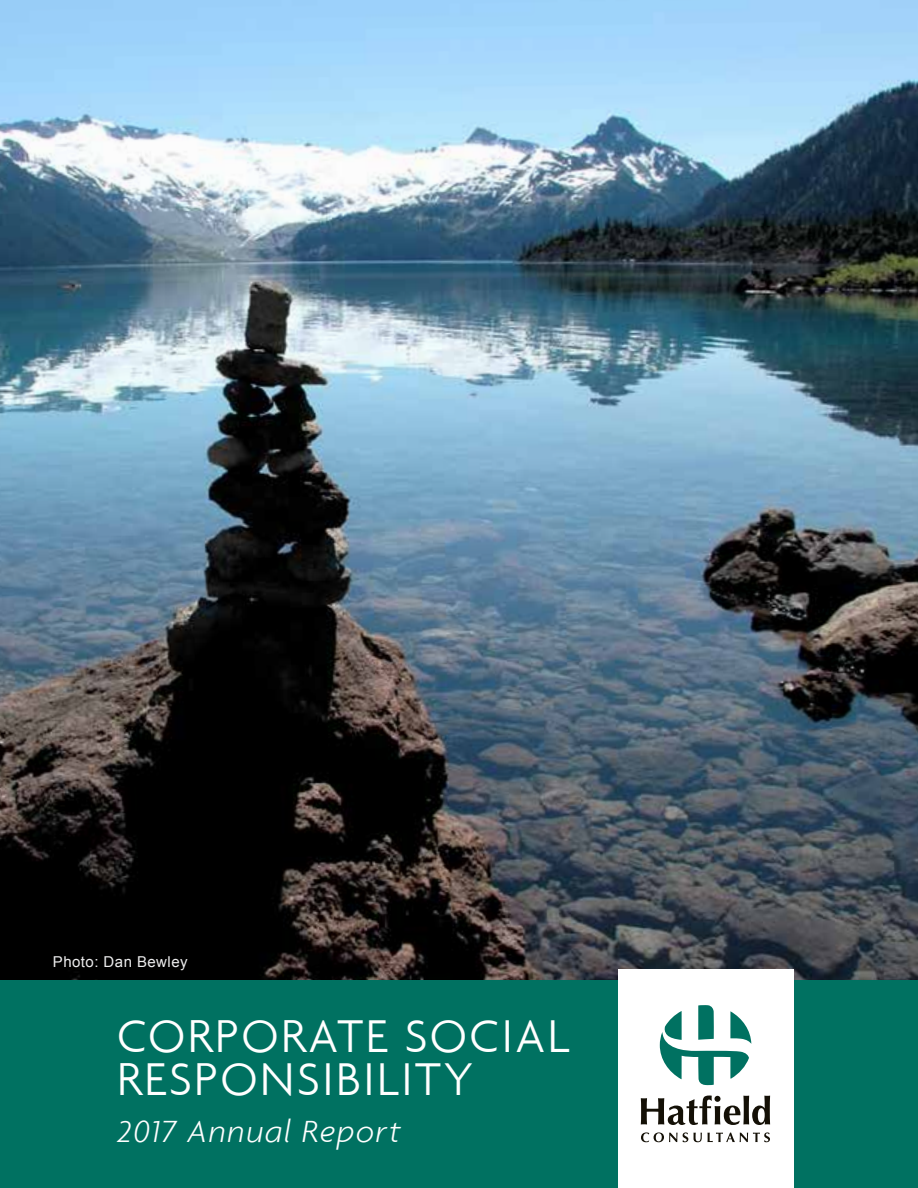
<style>
.page{position:relative;width:918px;height:1188px;background:#fff}
.page>*{position:absolute;margin:0;border:0;box-sizing:border-box;transform-origin:0 0}
.t1{font:300 49.5px/43.5px "Agenda";letter-spacing:.05em;color:#fff}
.t2{font:italic 300 33px "Agenda";letter-spacing:.05em;color:#fff}
.t3{font:15px "Arial";letter-spacing:.03em;color:#ededee}
</style>
<div class="page">
<img style="left:0;top:0;width:918px;height:980px">
<div style="left:0;top:981px;width:918px;height:207px;background:#007161"></div>
<div style="left:618px;top:970px;width:175px;height:218px;background:#fff"></div>
<svg style="left:641px;top:1095px;width:129px;height:30px"></svg>
<svg style="left:660px;top:1005px;width:91px;height:80px"></svg>
<svg style="left:641px;top:1132px;width:47px;height:10px"></svg>
<svg style="left:694px;top:1133px;width:8px;height:9px"></svg>
<svg style="left:708px;top:1132px;width:62px;height:10px"></svg>
<p class="t3" style="left:53px;top:952px;width:136px">Photo: Dan Bewley</p>
<p class="t1" style="left:117px;top:1013px;width:454px">CORPORATE SOCIAL<br>RESPONSIBILITY</p>
<p class="t2" style="left:117px;top:1113px;width:285px">2017 Annual Report</p>
</div>
